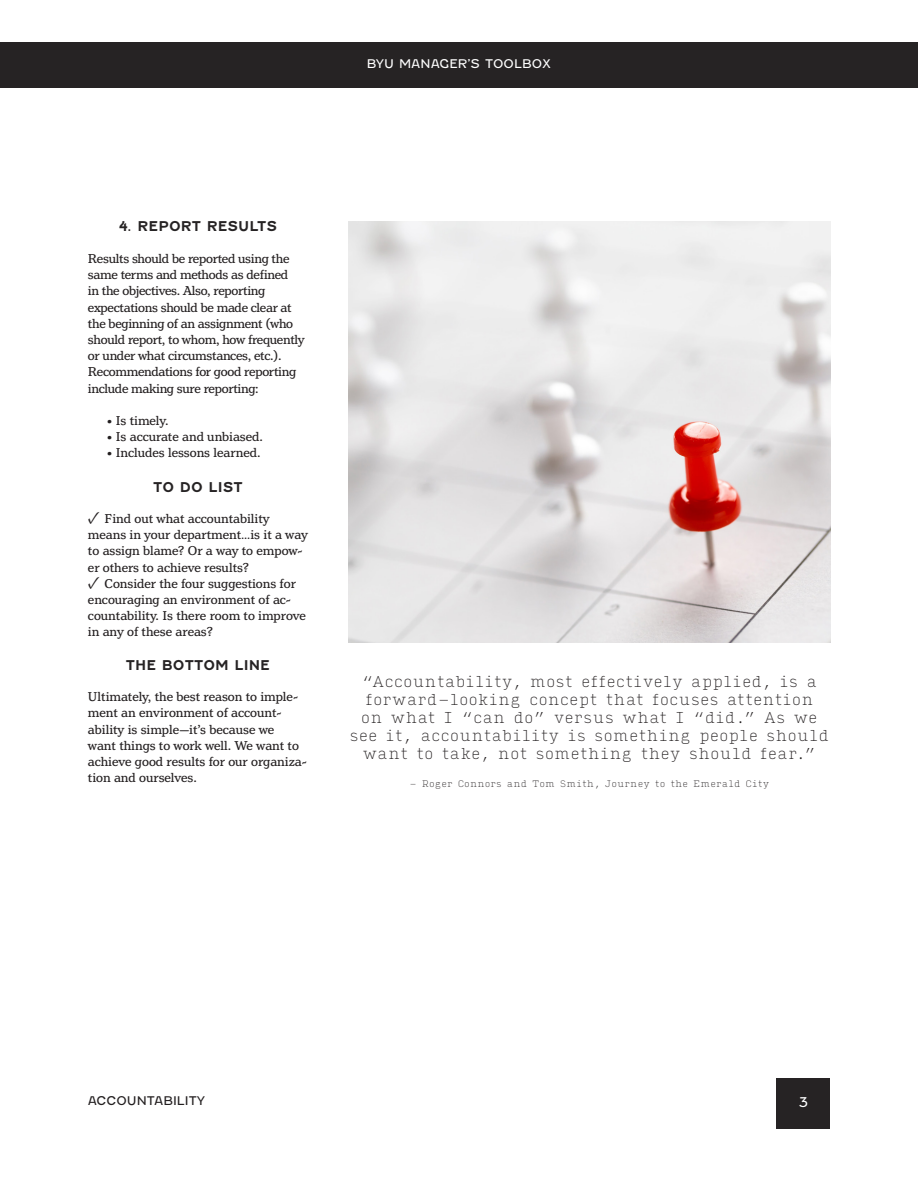
<style>
.page{position:relative;width:918px;height:1188px;background:#fff}
.page>*{position:absolute;margin:0;border:0;box-sizing:border-box;transform-origin:0 0}
.t1{font:18px "Minion Pro";color:#231f20}
.t2{font:100 15px/18px "Input Serif";letter-spacing:-.01em;color:#231f20;text-align:center}
.t3{font:13.5px/16.2px "Henriette";color:#231f20}
.t4{font:13.5px/16.2px "Henriette";letter-spacing:-.02em;color:#231f20}
.t5{font:700 13.5px "Fenwick Rg";color:#262324}
.t6{font:13.5px "Fenwick Lt";color:#fff}
.t7{font:12px "Fenwick Lt";color:#fff}
.t8{font:12px "Fenwick Lt";color:#231f20}
.t9{font:100 9px "Input Serif";color:#231f20}
</style>
<div class="page">
<div style="left:0;top:43px;width:918px;height:45px;background:#262324"></div>
<div style="left:777px;top:1078px;width:53px;height:51px;background:#262324"></div>
<img style="left:349px;top:221px;width:481px;height:422px">
<p class="t7" style="left:367px;top:57px;width:186px">BYU MANAGER’S TOOLBOX</p>
<p class="t5" style="left:119px;top:218px;width:160px">4. REPORT RESULTS</p>
<p class="t4" style="left:88px;top:251px;width:218px">Results should be reported using the same terms and methods as defined<br>in the objectives. Also, reporting expectations should be made clear at the beginning of an assignment (who should report, to whom, how frequently or under what circumstances, etc.).<br>Recommendations for good reporting include making sure reporting:</p>
<p class="t3" style="left:107px;top:413px;width:63px">• Is timely.</p>
<p class="t3" style="left:107px;top:429px;width:158px">• Is accurate and unbiased.</p>
<p class="t3" style="left:107px;top:445px;width:155px">• Includes lessons learned.</p>
<p class="t5" style="left:153px;top:479px;width:91px">TO DO LIST</p>
<p class="t1" style="left:88px;top:505px;width:14px">✓</p>
<p class="t3" style="left:88px;top:511px;width:221px;text-indent:17px">Find out what accountability means in your department…is it a way to assign blame? Or a way to empow&shy;er others to achieve results?</p>
<p class="t3" style="left:88px;top:575px;width:220px;text-indent:17px">Consider the four suggestions for encouraging an environment of ac&shy;countability. Is there room to improve in any of these areas?</p>
<p class="t1" style="left:88px;top:570px;width:14px">✓</p>
<p class="t5" style="left:126px;top:657px;width:146px">THE BOTTOM LINE</p>
<p class="t3" style="left:88px;top:689px;width:221px">Ultimately, the best reason to imple&shy;ment an environment of account&shy;ability is simple—it’s because we<br>want things to work well. We want to achieve good results for our organiza&shy;tion and ourselves.</p>
<p class="t2" style="left:349px;top:671px;width:482px">“Accountability, most effectively applied, is a forward-looking concept that focuses attention<br>on what I “can do” versus what I “did.” As we see it, accountability is something people should want to take, not something they should fear.”</p>
<p class="t9" style="left:410px;top:776px;width:361px">- Roger Connors and Tom Smith, Journey to the Emerald City</p>
<p class="t8" style="left:88px;top:1094px;width:119px">ACCOUNTABILITY</p>
<p class="t6" style="left:799px;top:1094px;width:11px">3</p>
</div>
